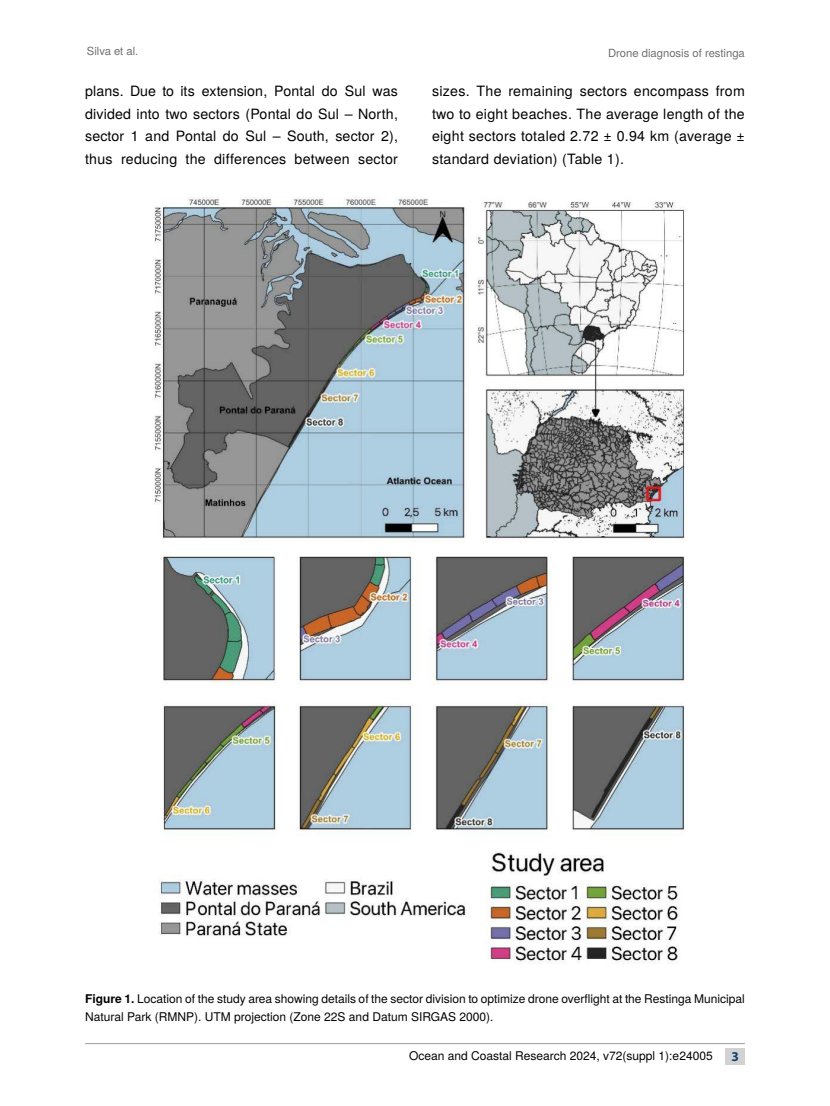
<style>
.page{position:relative;width:830px;height:1106px;background:#fff}
.page>*{position:absolute;margin:0;border:0;box-sizing:border-box;transform-origin:0 0}
.Texto{font:14.25px/22.5px "Te X Gyre Heros";letter-spacing:.02em;color:#000;text-align:justify}
.t1{font:700 13.5px "Myriad Pro";color:#134272}
.Tabela_figura_titulo{font:12px/18px "Te X Gyre Heros";color:#000}
.t2{font:11.25px "Te X Gyre Heros";color:#6d6e71}
.s1{font-weight:700}
</style>
<div class="page">
<hr style="left:85px;top:1043px;width:659px;height:1px;background:#9a9a9b">
<div style="left:725px;top:1048px;width:19px;height:16px;background:#d2d2d2"></div>
<img style="left:154px;top:197px;width:531px;height:767px">
<p class="t2" style="left:87px;top:42px;width:53px">Silva et al.</p>
<p class="Texto" style="left:85px;top:79px;width:314px">plans. Due to its extension, Pontal do Sul was divided into two sectors (Pontal do Sul – North, sector 1 and Pontal do Sul – South, sector 2), thus reducing the differences between sector</p>
<p class="Texto" style="left:432px;top:79px;width:314px">sizes. The remaining sectors encompass from two to eight beaches. The average length of the eight sectors totaled 2.72 ± 0.94 km (average ± standard deviation) (Table 1).</p>
<p class="t2" style="left:607px;top:44px;width:138px">Drone diagnosis of restinga</p>
<p class="Tabela_figura_titulo" style="left:85px;top:988px;width:660px"><span class="s1">Figure 1.</span> Location of the study area showing details of the sector division to optimize drone overflight at the Restinga Municipal<br>Natural Park (RMNP). UTM projection (Zone 22S and Datum SIRGAS 2000).</p>
<p class="Tabela_figura_titulo" style="left:409px;top:1046px;width:305px">Ocean and Coastal Research 2024, v72(suppl 1):e24005</p>
<p class="t1" style="left:731px;top:1048px;width:9px">3</p>
</div>
